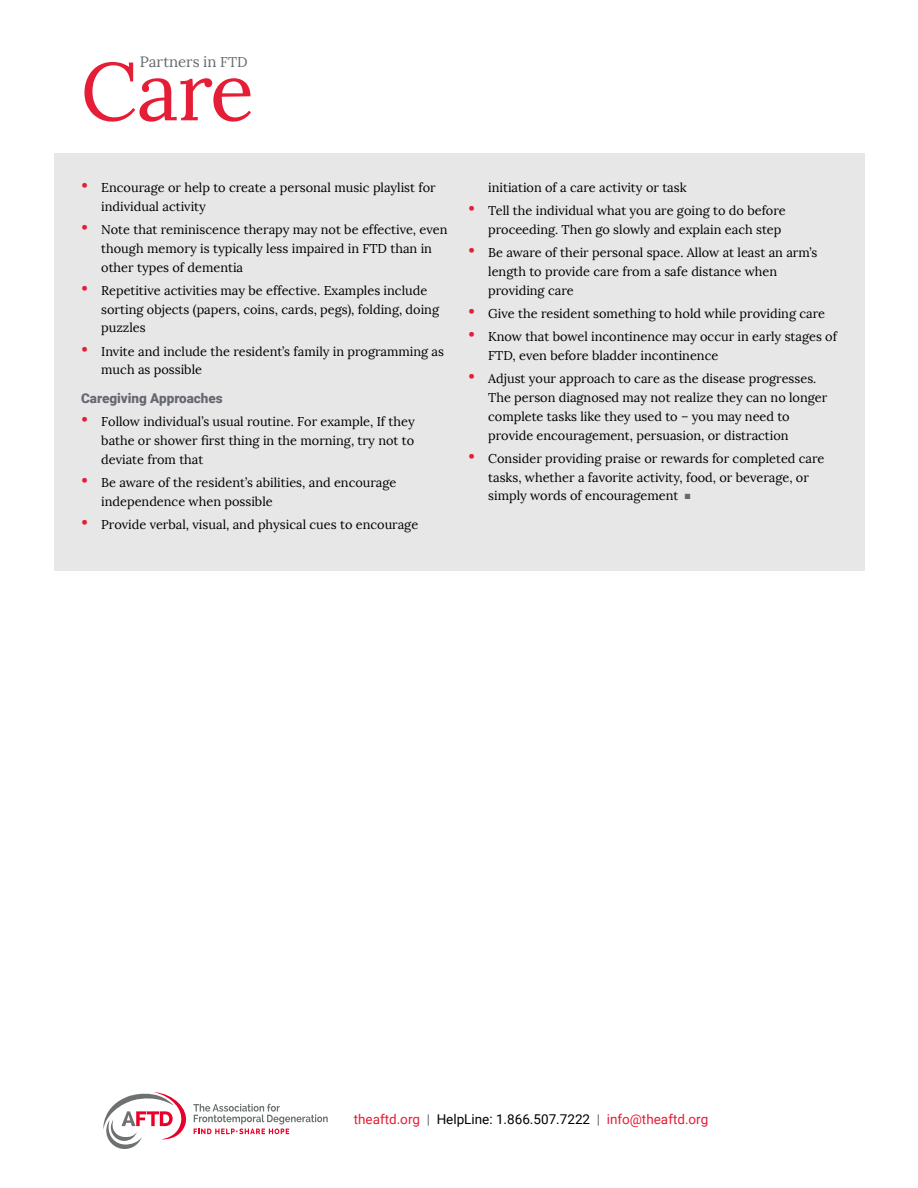
<style>
.page{position:relative;width:918px;height:1188px;background:#fff}
.page>*{position:absolute;margin:0;border:0;box-sizing:border-box;transform-origin:0 0}
.t1{font:81.45px "Lora";color:#e61d36}
.t2{font:15px "Lora";letter-spacing:.005em;color:#65696e}
.t3{font:13.5px "Roboto";color:#e61d36}
.t4{font:900 13.5px "Roboto";color:#65696e}
.t5{font:12.75px/18.8px "Lora";color:#000}
.s1{font-size:14.1px}
.s2{font-family:"Roboto";font-weight:900;font-size:18.75px;color:#e61d36}
.s3{color:#65696e}
.s4{color:#000}
</style>
<div class="page">
<div style="left:54px;top:153px;width:810px;height:417px;background:#e7e7e8"></div>
<svg style="left:103px;top:1092px;width:225px;height:57px"></svg>
<p class="t2" style="left:140px;top:56px;width:109px">Partners in <span class="s1">FTD</span></p>
<h1 class="t1" style="left:81px;top:58px;width:175px">Care</h1>
<p class="t5" style="left:101px;top:180px;width:336px;text-indent:-20px"><span class="s2">•</span> Encourage or help to create a personal music playlist for individual activity</p>
<p class="t5" style="left:101px;top:222px;width:348px;text-indent:-20px"><span class="s2">•</span> Note that reminiscence therapy may not be effective, even though memory is typically less impaired in FTD than in other types of dementia</p>
<p class="t5" style="left:101px;top:282px;width:339px;text-indent:-20px"><span class="s2">•</span> Repetitive activities may be effective. Examples include sorting objects (papers, coins, cards, pegs), folding, doing puzzles</p>
<p class="t5" style="left:101px;top:343px;width:344px;text-indent:-20px"><span class="s2">•</span> Invite and include the resident’s family in programming as much as possible</p>
<p class="t4" style="left:81px;top:393px;width:143px">Caregiving Approaches</p>
<p class="t5" style="left:101px;top:414px;width:315px;text-align:justify;text-indent:-20px"><span class="s2">•</span> Follow individual’s usual routine. For example, If they bathe or shower first thing in the morning, try not to deviate from that</p>
<p class="t5" style="left:101px;top:474px;width:297px;text-indent:-20px"><span class="s2">•</span> Be aware of the resident’s abilities, and encourage independence when possible</p>
<p class="t5" style="left:81px;top:516px;width:339px"><span class="s2">•</span> Provide verbal, visual, and physical cues to encourage</p>
<p class="t5" style="left:488px;top:180px;width:200px">initiation of a care activity or task</p>
<p class="t5" style="left:488px;top:203px;width:299px;text-indent:-20px"><span class="s2">•</span> Tell the individual what you are going to do before proceeding. Then go slowly and explain each step</p>
<p class="t5" style="left:488px;top:245px;width:331px;text-indent:-20px"><span class="s2">•</span> Be aware of their personal space. Allow at least an arm’s length to provide care from a safe distance when providing care</p>
<p class="t5" style="left:468px;top:306px;width:359px"><span class="s2">•</span> Give the resident something to hold while providing care</p>
<p class="t5" style="left:488px;top:329px;width:350px;text-indent:-20px"><span class="s2">•</span> Know that bowel incontinence may occur in early stages of<br>FTD, even before bladder incontinence</p>
<p class="t5" style="left:488px;top:371px;width:341px;text-indent:-20px"><span class="s2">•</span> Adjust your approach to care as the disease progresses.<br>The person diagnosed may not realize they can no longer complete tasks like they used to – you may need to provide encouragement, persuasion, or distraction</p>
<p class="t5" style="left:488px;top:450px;width:338px;text-indent:-20px"><span class="s2">•</span> Consider providing praise or rewards for completed care tasks, whether a favorite activity, food, or beverage, or simply words of encouragement <span class="s3">■</span></p>
<p class="t3" style="left:354px;top:1110px;width:356px">theaftd.org <span class="s3">|</span> <span class="s4">HelpLine: 1.866.507.7222</span> <span class="s3">|</span> info@theaftd.org</p>
</div>
